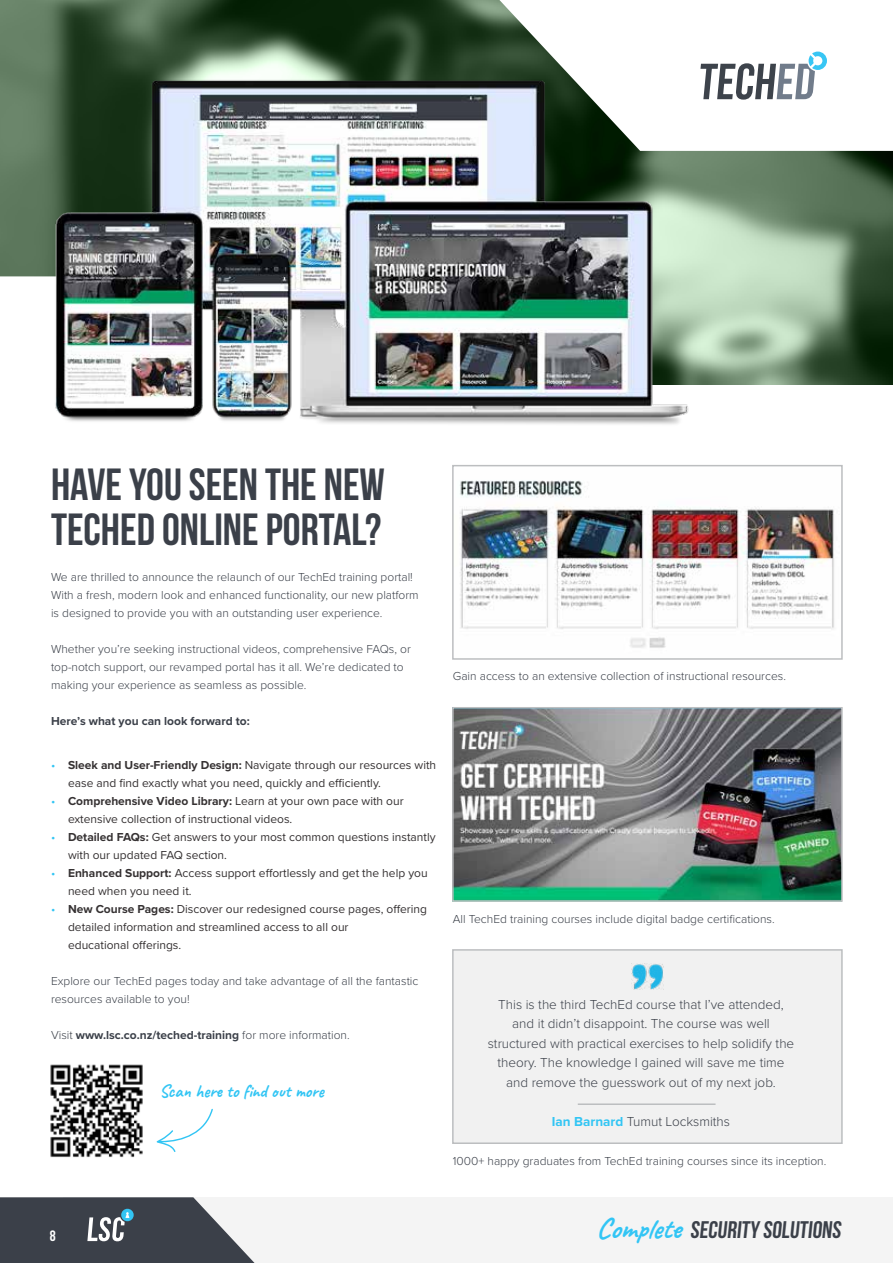
<style>
.page{position:relative;width:893px;height:1263px;background:#fff}
.page>*{position:absolute;margin:0;border:0;box-sizing:border-box;transform-origin:0 0}
.t1{font:700 45px/45px "Bebas Neue";color:#3b4049}
.t2{font:700 24px "Bebas Neue";color:#3b4049}
.t3{font:700 18px "Caveat";color:#32c5f4}
.t4{font:700 15px "Bebas Neue";color:#fff}
.t5{font:300 13.5px/19.5px "Proxima Nova";color:#3b4049;text-align:center}
.t6{font:300 12px/18px "Proxima Nova";color:#3b4049}
.t7{font:12px/18px "Proxima Nova";color:#353132}
.t8{font:700 12px "Proxima Nova";color:#3b4049}
.s1{color:#32c5f4}
.s2{font-weight:700}
.s3{font-weight:300}
.s4{font-weight:700;color:#32c5f4}
.s5{font-family:"Caveat";font-size:28.5px;color:#32c5f4}
</style>
<div class="page">
<div style="left:63px;top:1197px;width:830px;height:66px;background:#f4f4f4"></div>
<svg style="left:0;top:1197px;width:255px;height:66px"></svg>
<img style="left:0;top:0;width:893px;height:385px">
<svg style="left:0;top:276px;width:47px;height:109px"></svg>
<img style="left:47px;top:69px;width:662px;height:356px">
<img style="left:50px;top:1064px;width:93px;height:94px">
<svg style="left:499px;top:0;width:394px;height:151px"></svg>
<svg style="left:700px;top:52px;width:127px;height:48px"></svg>
<svg style="left:157px;top:1109px;width:56px;height:43px"></svg>
<div style="left:452px;top:949px;width:391px;height:195px;background:#f1f1f1;border:2px solid #bcbec0"></div>
<img style="left:455px;top:710px;width:385px;height:189px">
<div style="left:452px;top:707px;width:391px;height:195px;border:2px solid #bcbec0"></div>
<img style="left:460px;top:480px;width:374px;height:168px">
<div style="left:452px;top:465px;width:391px;height:195px;border:2px solid #bcbec0"></div>
<hr style="left:578px;top:1103px;width:137px;height:2px;background:#bcbec0">
<img style="left:632px;top:964px;width:31px;height:26px">
<h1 class="t1" style="left:51px;top:461px;width:335px">HAVE YOU SEEN THE NEW<br>TECHED ONLINE PORTAL?</h1>
<p class="t6" style="left:51px;top:567px;width:369px">We are thrilled to announce the relaunch of our TechEd training portal!<br>With a fresh, modern look and enhanced functionality, our new platform is designed to provide you with an outstanding user experience.</p>
<p class="t6" style="left:51px;top:639px;width:361px">Whether you’re seeking instructional videos, comprehensive FAQs, or top-notch support, our revamped portal has it all. We’re dedicated to making your experience as seamless as possible.</p>
<p class="t8" style="left:51px;top:712px;width:200px">Here’s what you can look forward to:</p>
<p class="t7" style="left:68px;top:756px;width:370px;text-indent:-17px"><span class="s1">•</span> <span class="s2">Sleek and User-Friendly Design:</span> Navigate through our resources with ease and find exactly what you need, quickly and efficiently.</p>
<p class="t7" style="left:68px;top:792px;width:337px;text-indent:-17px"><span class="s1">•</span> <span class="s2">Comprehensive Video Library:</span> Learn at your own pace with our extensive collection of instructional videos.</p>
<p class="t7" style="left:68px;top:828px;width:369px;text-indent:-17px"><span class="s1">•</span> <span class="s2">Detailed FAQs:</span> Get answers to your most common questions instantly with our updated FAQ section.</p>
<p class="t7" style="left:68px;top:864px;width:361px;text-indent:-17px"><span class="s1">•</span> <span class="s2">Enhanced Support:</span> Access support effortlessly and get the help you need when you need it.</p>
<p class="t7" style="left:68px;top:900px;width:361px;text-indent:-17px"><span class="s1">•</span> <span class="s2">New Course Pages:</span> Discover our redesigned course pages, offering detailed information and streamlined access to all our<br>educational offerings.</p>
<p class="t6" style="left:51px;top:971px;width:369px">Explore our TechEd pages today and take advantage of all the fantastic resources available to you!</p>
<p class="t8" style="left:51px;top:1026px;width:300px"><span class="s3">Visit</span> www.lsc.co.nz/teched-training <span class="s3">for more information.</span></p>
<h3 class="t3" style="left:159px;top:1080px;width:166px">Scan here to find out more</h3>
<p class="t6" style="left:453px;top:666px;width:335px">Gain access to an extensive collection of instructional resources.</p>
<p class="t6" style="left:453px;top:909px;width:323px">All TechEd training courses include digital badge certifications.</p>
<p class="t5" style="left:488px;top:994px;width:308px">This is the third TechEd course that I’ve attended, and it didn’t disappoint. The course was well structured with practical exercises to help solidify the theory. The knowledge I gained will save me time and remove the guesswork out of my next job.</p>
<p class="t5" style="left:552px;top:1111px;width:180px"><span class="s4">Ian Barnard</span> Tumut Locksmiths</p>
<p class="t6" style="left:453px;top:1151px;width:375px">1000+ happy graduates from TechEd training courses since its inception.</p>
<p class="t4" style="left:50px;top:1228px;width:7px">8</p>
<h2 class="t2" style="left:596px;top:1217px;width:249px"><span class="s5">Complete</span> SECURITY SOLUTIONS</h2>
</div>
